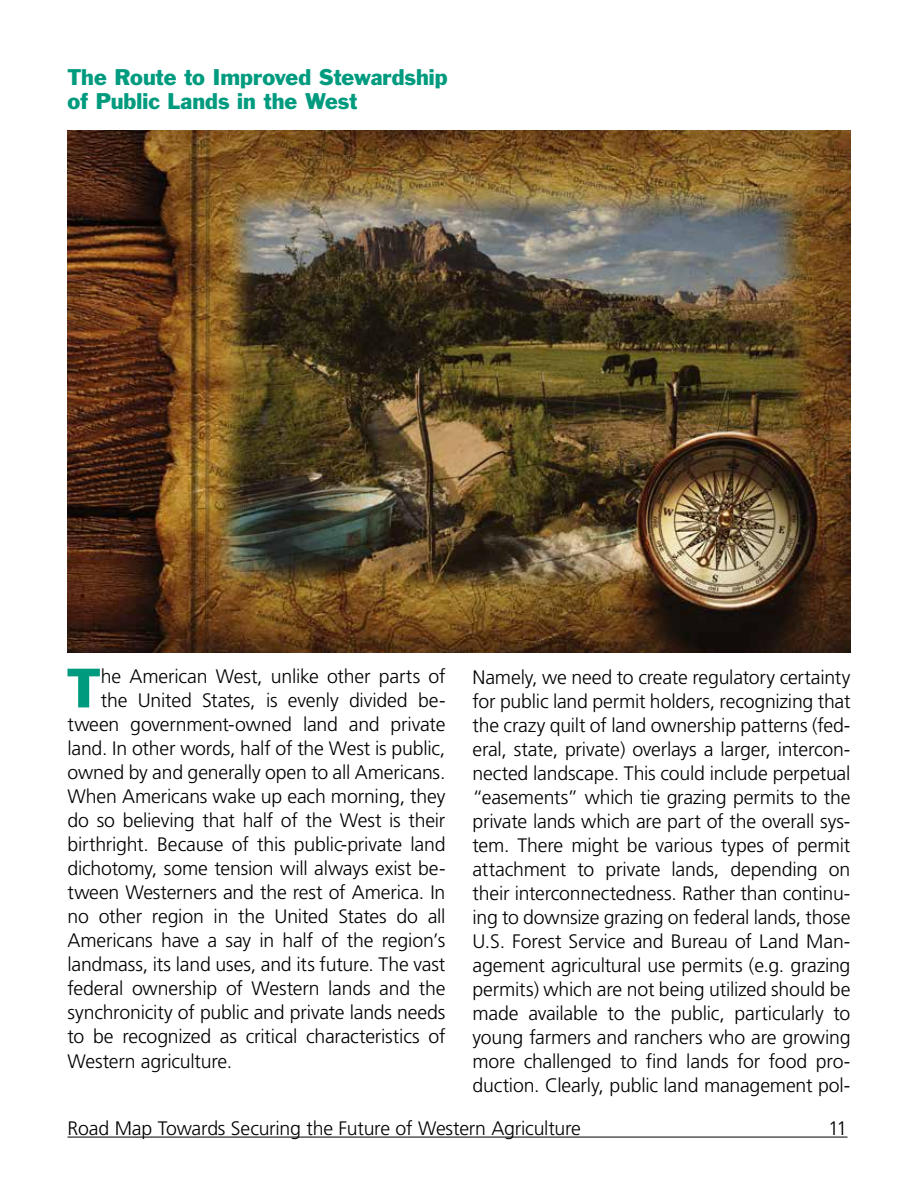
<style>
.page{position:relative;width:918px;height:1188px;background:#fff}
.page>*{position:absolute;margin:0;border:0;box-sizing:border-box;transform-origin:0 0}
.t1{font:51.3px "Franklin Gothic Std";color:#009b7f}
.t2{font:21px/24px "Franklin Gothic";letter-spacing:-.005em;color:#009b7f}
.t3{font:300 19.5px/24px "Frutiger";letter-spacing:-.01em;color:#000;text-align:justify}
</style>
<div class="page">
<hr style="left:68px;top:1137px;width:780px;height:1px;background:#000">
<img style="left:68px;top:131px;width:782px;height:522px">
<p class="t2" style="left:68px;top:64px;width:382px">The Route to Improved Stewardship of Public Lands in the West</p>
<h1 class="t1" style="left:67px;top:655px;width:36px">T</h1>
<p class="t3" style="left:101px;top:665px;width:346px">he American West, unlike other parts of</p>
<p class="t3" style="left:101px;top:689px;width:346px">the United States, is evenly divided be-</p>
<p class="t3" style="left:67px;top:713px;width:380px">tween government-owned land and private</p>
<p class="t3" style="left:67px;top:737px;width:379px">land. In other words, half of the West is public,</p>
<p class="t3" style="left:67px;top:761px;width:380px">owned by and generally open to all Americans.</p>
<p class="t3" style="left:67px;top:785px;width:379px">When Americans wake up each morning, they</p>
<p class="t3" style="left:67px;top:809px;width:379px">do so believing that half of the West is their</p>
<p class="t3" style="left:67px;top:833px;width:380px">birthright. Because of this public-private land</p>
<p class="t3" style="left:67px;top:857px;width:380px">dichotomy, some tension will always exist be-</p>
<p class="t3" style="left:67px;top:881px;width:379px">tween Westerners and the rest of America. In</p>
<p class="t3" style="left:67px;top:905px;width:380px">no other region in the United States do all</p>
<p class="t3" style="left:67px;top:929px;width:379px">Americans have a say in half of the region’s</p>
<p class="t3" style="left:67px;top:953px;width:380px">landmass, its land uses, and its future. The vast</p>
<p class="t3" style="left:67px;top:977px;width:380px">federal ownership of Western lands and the</p>
<p class="t3" style="left:67px;top:1001px;width:380px">synchronicity of public and private lands needs</p>
<p class="t3" style="left:67px;top:1025px;width:380px">to be recognized as critical characteristics of</p>
<p class="t3" style="left:67px;top:1049px;width:166px">Western agriculture.</p>
<p class="t3" style="left:472px;top:665px;width:380px">Namely, we need to create regulatory certainty for public land permit holders, recognizing that the crazy quilt of land ownership patterns (fed&shy;eral, state, private) overlays a larger, intercon&shy;nected landscape. This could include perpetual “easements” which tie grazing permits to the private lands which are part of the overall sys&shy;tem. There might be various types of permit attachment to private lands, depending on their interconnectedness. Rather than continu&shy;ing to downsize grazing on federal lands, those U.S. Forest Service and Bureau of Land Man&shy;agement agricultural use permits (e.g. grazing permits) which are not being utilized should be made available to the public, particularly to young farmers and ranchers who are growing more challenged to find lands for food pro&shy;duction. Clearly, public land management pol-</p>
<p class="t3" style="left:68px;top:1117px;width:515px">Road Map Towards Securing the Future of Western Agriculture</p>
<p class="t3" style="left:828px;top:1117px;width:21px">11</p>
</div>
